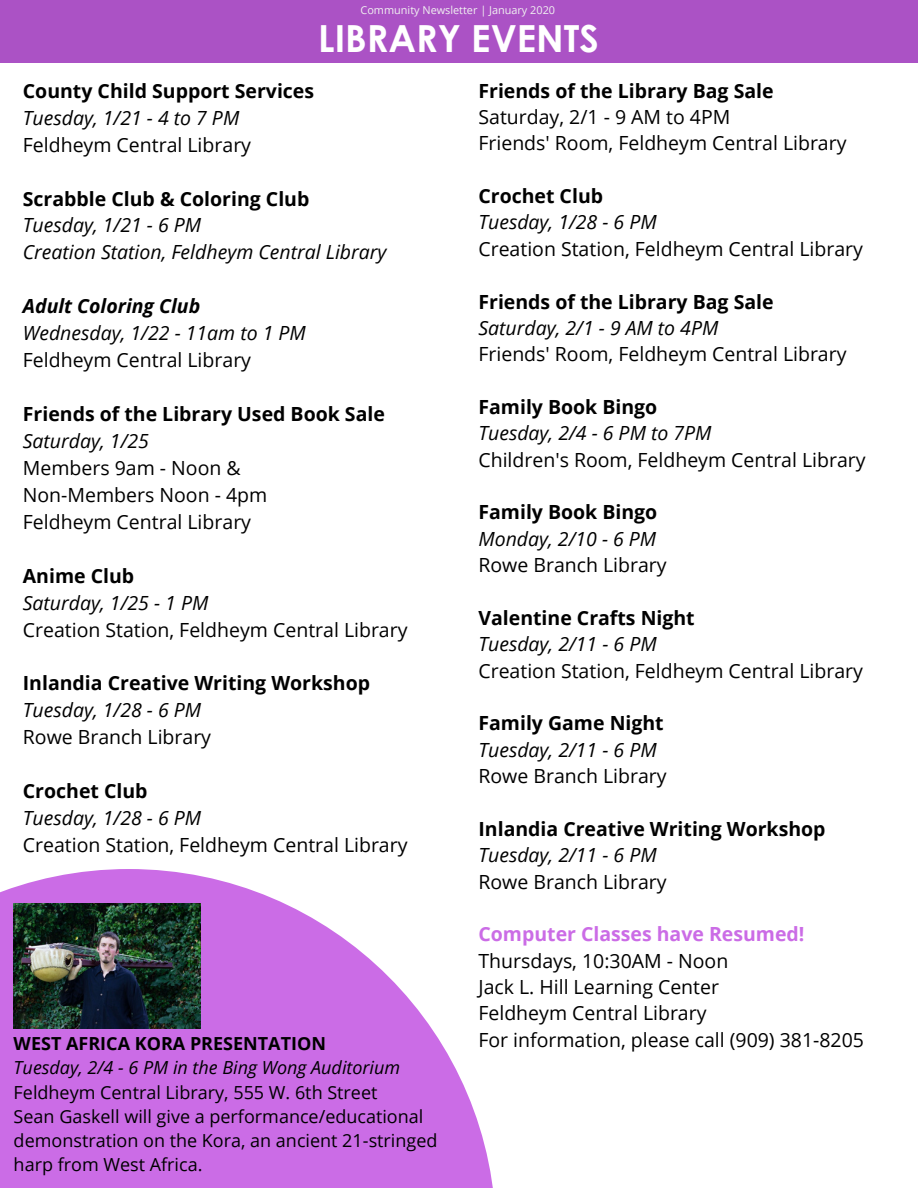
<style>
.page{position:relative;width:918px;height:1188px;background:#fff}
.page>*{position:absolute;margin:0;border:0;box-sizing:border-box;transform-origin:0 0}
.t1{font:700 37.35px "Century Gothic";color:#fff}
.t2{font:19.5px/26.4px "Open Sans";color:#000}
.t3{font:700 19.5px "Open Sans";color:#000}
.t4{font:italic 19.5px/27px "Open Sans";color:#000}
.t5{font:700 19.5px "Open Sans";color:#cb6ce6}
.t6{font:italic 700 19.5px "Open Sans";color:#000}
.t7{font:18px/24.2px "Open Sans";color:#000}
.t8{font:italic 18px "Open Sans";color:#000}
.t9{font:700 18px "Open Sans";color:#000}
.t10{font:10.95px "Open Sans";color:#f1f1f1}
</style>
<div class="page">
<svg style="left:0;top:869px;width:493px;height:319px;fill:#cb6ce6"></svg>
<img style="left:14px;top:903px;width:186px;height:125px">
<div style="left:0;top:0;width:918px;height:63px;background:#ab52c5"></div>
<p class="t10" style="left:361px;top:2px;width:196px">Community Newsletter | January 2020</p>
<h1 class="t1" style="left:318px;top:15px;width:282px">LIBRARY EVENTS</h1>
<p class="t3" style="left:23px;top:77px;width:293px">County Child Support Services</p>
<p class="t4" style="left:23px;top:104px;width:218px">Tuesday, 1/21 - 4 to 7 PM</p>
<p class="t2" style="left:23px;top:131px;width:230px">Feldheym Central Library</p>
<p class="t3" style="left:23px;top:185px;width:288px">Scrabble Club &amp; Coloring Club</p>
<p class="t4" style="left:23px;top:211px;width:365px">Tuesday, 1/21 - 6 PM<br>Creation Station, Feldheym Central Library</p>
<p class="t6" style="left:23px;top:292px;width:179px">Adult Coloring Club</p>
<p class="t4" style="left:23px;top:319px;width:284px">Wednesday, 1/22 - 11am to 1 PM</p>
<p class="t2" style="left:23px;top:346px;width:230px">Feldheym Central Library</p>
<p class="t3" style="left:23px;top:400px;width:364px">Friends of the Library Used Book Sale</p>
<p class="t4" style="left:23px;top:427px;width:128px">Saturday, 1/25</p>
<p class="t2" style="left:23px;top:454px;width:246px;line-height:27px">Members 9am - Noon &amp;<br>Non-Members Noon - 4pm<br>Feldheym Central Library</p>
<p class="t3" style="left:23px;top:562px;width:113px">Anime Club</p>
<p class="t4" style="left:23px;top:589px;width:187px">Saturday, 1/25 - 1 PM</p>
<p class="t2" style="left:23px;top:616px;width:386px">Creation Station, Feldheym Central Library</p>
<p class="t3" style="left:23px;top:670px;width:349px">Inlandia Creative Writing Workshop</p>
<p class="t4" style="left:23px;top:696px;width:180px">Tuesday, 1/28 - 6 PM</p>
<p class="t2" style="left:23px;top:724px;width:190px">Rowe Branch Library</p>
<p class="t3" style="left:23px;top:777px;width:126px">Crochet Club</p>
<p class="t4" style="left:23px;top:804px;width:180px">Tuesday, 1/28 - 6 PM</p>
<p class="t2" style="left:23px;top:831px;width:386px">Creation Station, Feldheym Central Library</p>
<p class="t3" style="left:478px;top:77px;width:297px">Friends of the Library Bag Sale</p>
<p class="t2" style="left:478px;top:103px;width:370px">Saturday, 2/1 - 9 AM to 4PM<br>Friends' Room, Feldheym Central Library</p>
<p class="t3" style="left:478px;top:182px;width:126px">Crochet Club</p>
<p class="t4" style="left:478px;top:208px;width:180px">Tuesday, 1/28 - 6 PM</p>
<p class="t2" style="left:478px;top:235px;width:386px">Creation Station, Feldheym Central Library</p>
<p class="t3" style="left:478px;top:288px;width:297px">Friends of the Library Bag Sale</p>
<p class="t4" style="left:478px;top:314px;width:241px">Saturday, 2/1 - 9 AM to 4PM</p>
<p class="t2" style="left:478px;top:341px;width:370px">Friends' Room, Feldheym Central Library</p>
<p class="t3" style="left:478px;top:393px;width:180px">Family Book Bingo</p>
<p class="t4" style="left:478px;top:419px;width:234px">Tuesday, 2/4 - 6 PM to 7PM</p>
<p class="t2" style="left:478px;top:446px;width:389px">Children's Room, Feldheym Central Library</p>
<p class="t3" style="left:478px;top:499px;width:180px">Family Book Bingo</p>
<p class="t4" style="left:478px;top:525px;width:179px">Monday, 2/10 - 6 PM</p>
<p class="t2" style="left:478px;top:551px;width:190px">Rowe Branch Library</p>
<p class="t3" style="left:478px;top:604px;width:218px">Valentine Crafts Night</p>
<p class="t4" style="left:478px;top:630px;width:180px">Tuesday, 2/11 - 6 PM</p>
<p class="t2" style="left:478px;top:657px;width:386px">Creation Station, Feldheym Central Library</p>
<p class="t3" style="left:478px;top:710px;width:187px">Family Game Night</p>
<p class="t4" style="left:478px;top:736px;width:180px">Tuesday, 2/11 - 6 PM</p>
<p class="t2" style="left:478px;top:762px;width:190px">Rowe Branch Library</p>
<p class="t3" style="left:478px;top:815px;width:349px">Inlandia Creative Writing Workshop</p>
<p class="t4" style="left:478px;top:841px;width:180px">Tuesday, 2/11 - 6 PM</p>
<p class="t2" style="left:478px;top:868px;width:190px">Rowe Branch Library</p>
<p class="t5" style="left:478px;top:921px;width:328px">Computer Classes have Resumed!</p>
<p class="t2" style="left:478px;top:947px;width:251px">Thursdays, 10:30AM - Noon<br>Jack L. Hill Learning Center<br>Feldheym Central Library</p>
<p class="t9" style="left:14px;top:1031px;width:314px">WEST AFRICA KORA PRESENTATION</p>
<p class="t2" style="left:478px;top:1026px;width:387px">For information, please call (909) 381-8205</p>
<p class="t8" style="left:14px;top:1055px;width:388px">Tuesday, 2/4 - 6 PM in the Bing Wong Auditorium</p>
<p class="t7" style="left:14px;top:1080px;width:425px">Feldheym Central Library, 555 W. 6th Street<br>Sean Gaskell will give a performance/educational demonstration on the Kora, an ancient 21-stringed harp from West Africa.</p>
</div>
